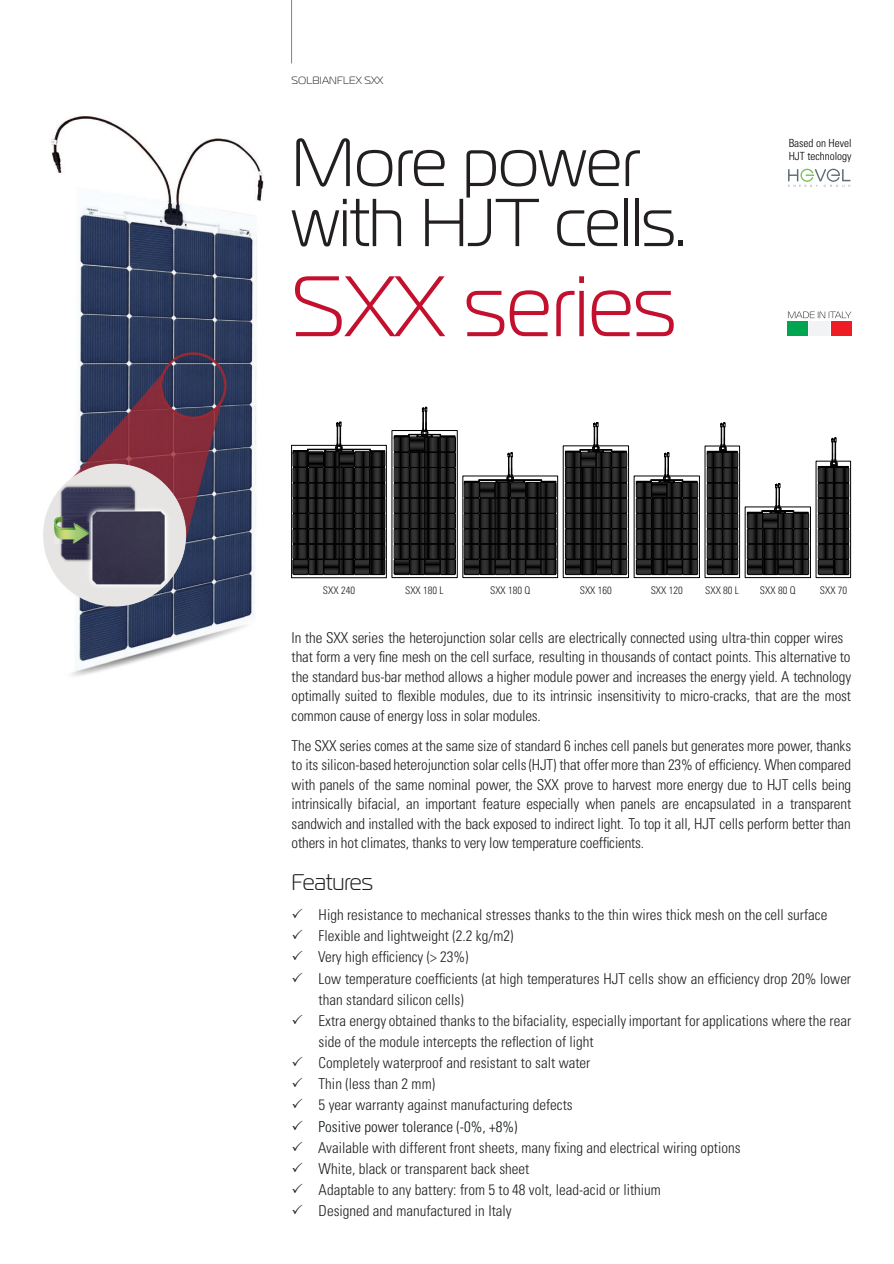
<style>
.page{position:relative;width:894px;height:1264px;background:#fff}
.page>*{position:absolute;margin:0;border:0;box-sizing:border-box;transform-origin:0 0}
.t1{font:300 85.5px "Magistral";color:#c3102f}
.t2{font:300 67.5px/60px "Magistral";color:#231f20}
.t3{font:300 22.5px "Magistral";color:#231f20}
.t4{font:300 condensed 15px/19.5px "Univers LT Std";color:#231f20}
.t5{font:300 condensed 15px "Univers LT Std";color:#121617}
.t6{font:300 condensed 11.25px/13.5px "Univers LT Std";color:#000001}
.t7{font:300 condensed 10.5px "Univers LT Std";color:#231f20}
.t8{font:300 10.5px "Magistral";letter-spacing:.01em;color:#231f20}
</style>
<div class="page">
<img style="left:43px;top:116px;width:249px;height:560px">
<svg style="left:788px;top:169px;width:62px;height:18px"></svg>
<div style="left:391px;top:430px;width:66px;height:147px;border:1px solid #000001"></div>
<svg style="left:393px;top:407px;width:62px;height:168px"></svg>
<svg style="left:564px;top:422px;width:63px;height:153px"></svg>
<div style="left:815px;top:461px;width:35px;height:116px;border:1px solid #000001"></div>
<svg style="left:817px;top:437px;width:31px;height:138px"></svg>
<div style="left:633px;top:476px;width:66px;height:101px;border:1px solid #000001"></div>
<svg style="left:635px;top:452px;width:62px;height:123px"></svg>
<div style="left:744px;top:506px;width:66px;height:71px;border:1px solid #000001"></div>
<svg style="left:746px;top:483px;width:62px;height:92px"></svg>
<div style="left:704px;top:446px;width:35px;height:131px;border:1px solid #000001"></div>
<svg style="left:706px;top:422px;width:31px;height:152px"></svg>
<svg style="left:463px;top:452px;width:93px;height:123px"></svg>
<div style="left:291px;top:445px;width:95px;height:132px;border:1px solid #000001"></div>
<svg style="left:292px;top:422px;width:93px;height:153px"></svg>
<hr style="left:291px;top:0;width:1px;height:63px;background:#808285">
<svg style="left:788px;top:311px;width:62px;height:7px"></svg>
<div style="left:808px;top:322px;width:21px;height:14px;background:#f2f3f4"></div>
<div style="left:830px;top:322px;width:20px;height:14px;background:#ee1d23"></div>
<div style="left:787px;top:322px;width:20px;height:14px;background:#00a54f"></div>
<div style="left:43px;top:463px;width:143px;height:143px;background:#e6e5e3;border-radius:50%"></div>
<img style="left:59px;top:484px;width:77px;height:78px">
<img style="left:62px;top:487px;width:72px;height:72px">
<img style="left:86px;top:505px;width:85px;height:85px">
<div style="left:92px;top:511px;width:73px;height:73px;background:#38354b"></div>
<svg style="left:54px;top:515px;width:35px;height:29px"></svg>
<p class="t8" style="left:291px;top:76px;width:93px">SOLBIANFLEX SXX</p>
<h2 class="t2" style="left:291px;top:136px;width:396px">More power with HJT cells.</h2>
<h1 class="t1" style="left:291px;top:268px;width:386px">SXX series</h1>
<p class="t6" style="left:788px;top:137px;width:64px">Based on Hevel<br>HJT technology</p>
<p class="t7" style="left:323px;top:586px;width:34px">SXX 240</p>
<p class="t7" style="left:405px;top:586px;width:40px">SXX 180 L</p>
<p class="t7" style="left:490px;top:586px;width:42px">SXX 180 Q</p>
<p class="t7" style="left:579px;top:586px;width:34px">SXX 160</p>
<p class="t7" style="left:650px;top:586px;width:34px">SXX 120</p>
<p class="t7" style="left:705px;top:586px;width:35px">SXX 80 L</p>
<p class="t7" style="left:759px;top:586px;width:37px">SXX 80 Q</p>
<p class="t7" style="left:819px;top:586px;width:29px">SXX 70</p>
<p class="t4" style="left:291px;top:629px;width:561px">In the SXX series the heterojunction solar cells are electrically connected using ultra-thin copper wires that form a very fine mesh on the cell surface, resulting in thousands of contact points. This alternative to the standard bus-bar method allows a higher module power and increases the energy yield. A technology optimally suited to flexible modules, due to its intrinsic insensitivity to micro-cracks, that are the most common cause of energy loss in solar modules.</p>
<p class="t4" style="left:291px;top:737px;width:561px;text-align:justify">The SXX series comes at the same size of standard 6 inches cell panels but generates more power, thanks to its silicon-based heterojunction solar cells (HJT) that offer more than 23% of efficiency. When compared with panels of the same nominal power, the SXX prove to harvest more energy due to HJT cells being intrinsically bifacial, an important feature especially when panels are encapsulated in a transparent sandwich and installed with the back exposed to indirect light. To top it all, HJT cells perform better than others in hot climates, thanks to very low temperature coefficients.</p>
<h3 class="t3" style="left:291px;top:872px;width:83px">Features</h3>
<p class="t4" style="left:291px;top:907px;width:537px">✓ High resistance to mechanical stresses thanks to the thin wires thick mesh on the cell surface</p>
<p class="t4" style="left:291px;top:928px;width:223px">✓ Flexible and lightweight (2.2 kg/m2)</p>
<p class="t4" style="left:291px;top:949px;width:178px">✓ Very high efficiency (&gt; 23%)</p>
<p class="t4" style="left:318px;top:969px;width:534px;line-height:21px;text-indent:-27px">✓ Low temperature coefficients (at high temperatures HJT cells show an efficiency drop 20% lower than standard silicon cells)</p>
<p class="t4" style="left:318px;top:1011px;width:534px;line-height:21px;text-indent:-27px">✓ Extra energy obtained thanks to the bifaciality, especially important for applications where the rear side of the module intercepts the reflection of light</p>
<p class="t4" style="left:291px;top:1054px;width:300px">✓ Completely waterproof and resistant to salt water</p>
<p class="t4" style="left:291px;top:1075px;width:145px">✓ Thin (less than 2 mm)</p>
<p class="t4" style="left:291px;top:1096px;width:282px">✓ 5 year warranty against manufacturing defects</p>
<p class="t5" style="left:291px;top:1120px;width:227px">✓ Positive power tolerance (-0%, +8%)</p>
<p class="t4" style="left:291px;top:1139px;width:450px">✓ Available with different front sheets, many fixing and electrical wiring options</p>
<p class="t4" style="left:291px;top:1160px;width:239px">✓ White, black or transparent back sheet</p>
<p class="t4" style="left:291px;top:1181px;width:370px">✓ Adaptable to any battery: from 5 to 48 volt, lead-acid or lithium</p>
<p class="t4" style="left:291px;top:1202px;width:221px">✓ Designed and manufactured in Italy</p>
</div>
